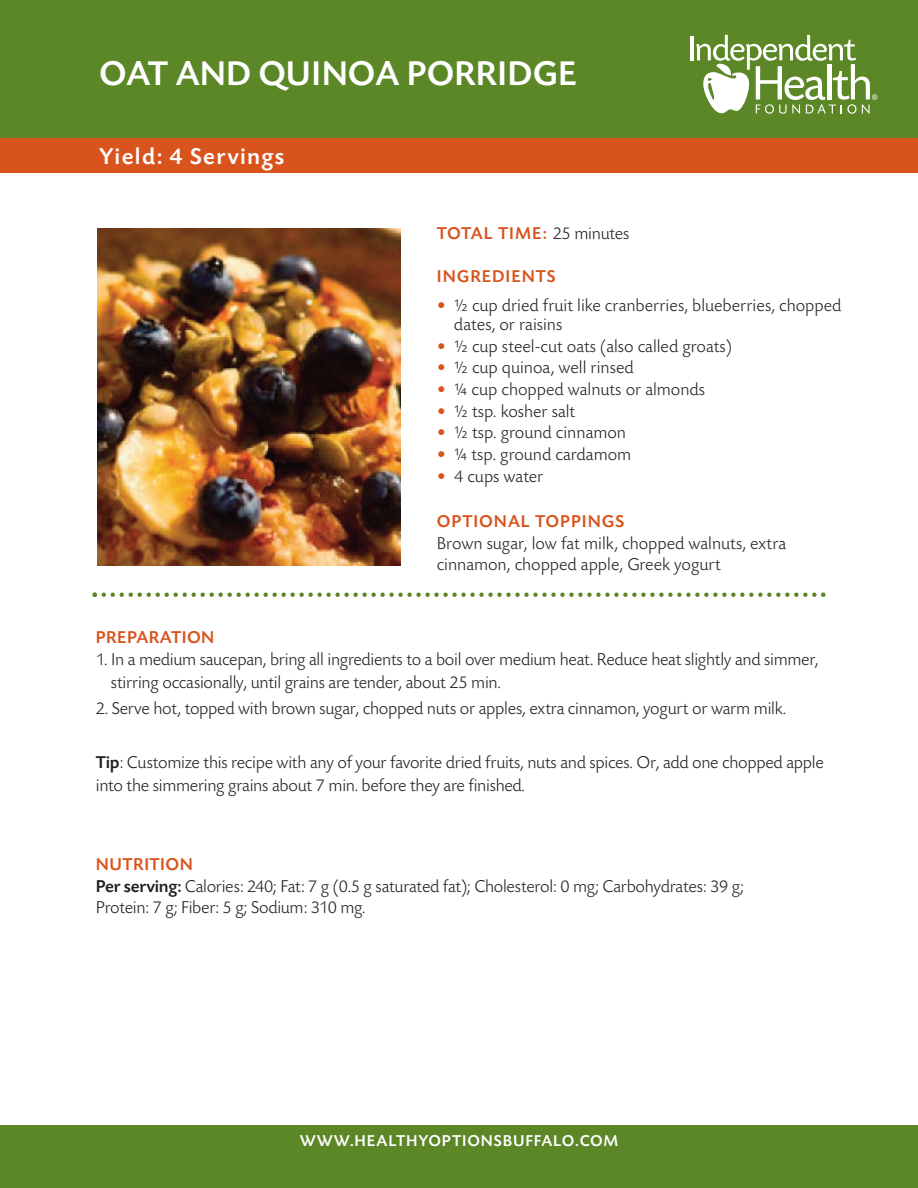
<style>
.page{position:relative;width:918px;height:1188px;background:#fff}
.page>*{position:absolute;margin:0;border:0;box-sizing:border-box;transform-origin:0 0}
.t1{font:500 36px "Today BEF";color:#fff}
.t2{font:500 24px "Today BEF";letter-spacing:.05em;color:#fff}
.t3{font:300 18px/21.6px "Today BEF";letter-spacing:-.015em;color:#231f20}
.t4{font:500 18px "Today BEF";letter-spacing:.05em;color:#d9531c}
.t5{font:500 18px "Today BEF";letter-spacing:.025em;color:#d9531c}
.t6{font:500 16.5px "Today BEF";letter-spacing:.05em;color:#fff}
.s1{font-weight:300;color:#231f20}
.s2{color:#d9531c}
.s3{font-weight:500}
.s4{font-weight:500;color:#d9531c}
</style>
<div class="page">
<div style="left:0;top:0;width:918px;height:144px;background:#5c8727"></div>
<div style="left:0;top:139px;width:918px;height:34px;background:#d9531c"></div>
<div style="left:0;top:1125px;width:918px;height:63px;background:#5c8727"></div>
<hr style="left:690px;top:36px;width:3px;height:24px;background:#fff">
<svg style="left:696px;top:35px;width:182px;height:79px"></svg>
<img style="left:97px;top:228px;width:303px;height:337px">
<svg style="left:93px;top:592px;width:732px;height:5px"></svg>
<h1 class="t1" style="left:99px;top:60px;width:479px">OAT AND QUINOA PORRIDGE</h1>
<h2 class="t2" style="left:99px;top:147px;width:187px">Yield: 4 Servings</h2>
<p class="t4" style="left:437px;top:226px;width:194px">TOTAL TIME: <span class="s1">25 minutes</span></p>
<p class="t4" style="left:437px;top:270px;width:121px">INGREDIENTS</p>
<p class="t3" style="left:454px;top:297px;width:389px;line-height:19.5px;text-indent:-17px"><span class="s2">•</span> ½ cup dried fruit like cranberries, blueberries, chopped dates, or raisins</p>
<p class="t3" style="left:437px;top:337px;width:297px"><span class="s2">•</span> ½ cup steel-cut oats (also called groats)</p>
<p class="t3" style="left:437px;top:359px;width:198px"><span class="s2">•</span> ½ cup quinoa, well rinsed</p>
<p class="t3" style="left:437px;top:380px;width:270px"><span class="s2">•</span> ¼ cup chopped walnuts or almonds</p>
<p class="t3" style="left:437px;top:402px;width:140px"><span class="s2">•</span> ½ tsp. kosher salt</p>
<p class="t3" style="left:437px;top:424px;width:191px"><span class="s2">•</span> ½ tsp. ground cinnamon</p>
<p class="t3" style="left:437px;top:445px;width:196px"><span class="s2">•</span> ¼ tsp. ground cardamom</p>
<p class="t3" style="left:437px;top:467px;width:108px"><span class="s2">•</span> 4 cups water</p>
<p class="t4" style="left:437px;top:515px;width:189px">OPTIONAL TOPPINGS</p>
<p class="t3" style="left:437px;top:534px;width:351px">Brown sugar, low fat milk, chopped walnuts, extra cinnamon, chopped apple, Greek yogurt</p>
<p class="t5" style="left:96px;top:630px;width:120px">PREPARATION</p>
<p class="t3" style="left:111px;top:650px;width:709px;line-height:22.5px;text-indent:-15px">1. In a medium saucepan, bring all ingredients to a boil over medium heat. Reduce heat slightly and simmer, stirring occasionally, until grains are tender, about 25 min.</p>
<p class="t3" style="left:96px;top:700px;width:692px">2. Serve hot, topped with brown sugar, chopped nuts or apples, extra cinnamon, yogurt or warm milk.</p>
<p class="t3" style="left:96px;top:753px;width:729px;line-height:22.5px"><span class="s3">Tip</span>: Customize this recipe with any of your favorite dried fruits, nuts and spices. Or, add one chopped apple into the simmering grains about 7 min. before they are finished.</p>
<p class="t3" style="left:96px;top:855px;width:650px"><span class="s4">NUTRITION<br></span><span class="s3">Per serving:</span> Calories: 240; Fat: 7 g (0.5 g saturated fat); Cholesterol: 0 mg; Carbohydrates: 39 g;<br>Protein: 7 g; Fiber: 5 g; Sodium: 310 mg.</p>
<p class="t6" style="left:300px;top:1135px;width:320px">WWW.HEALTHYOPTIONSBUFFALO.COM</p>
</div>
